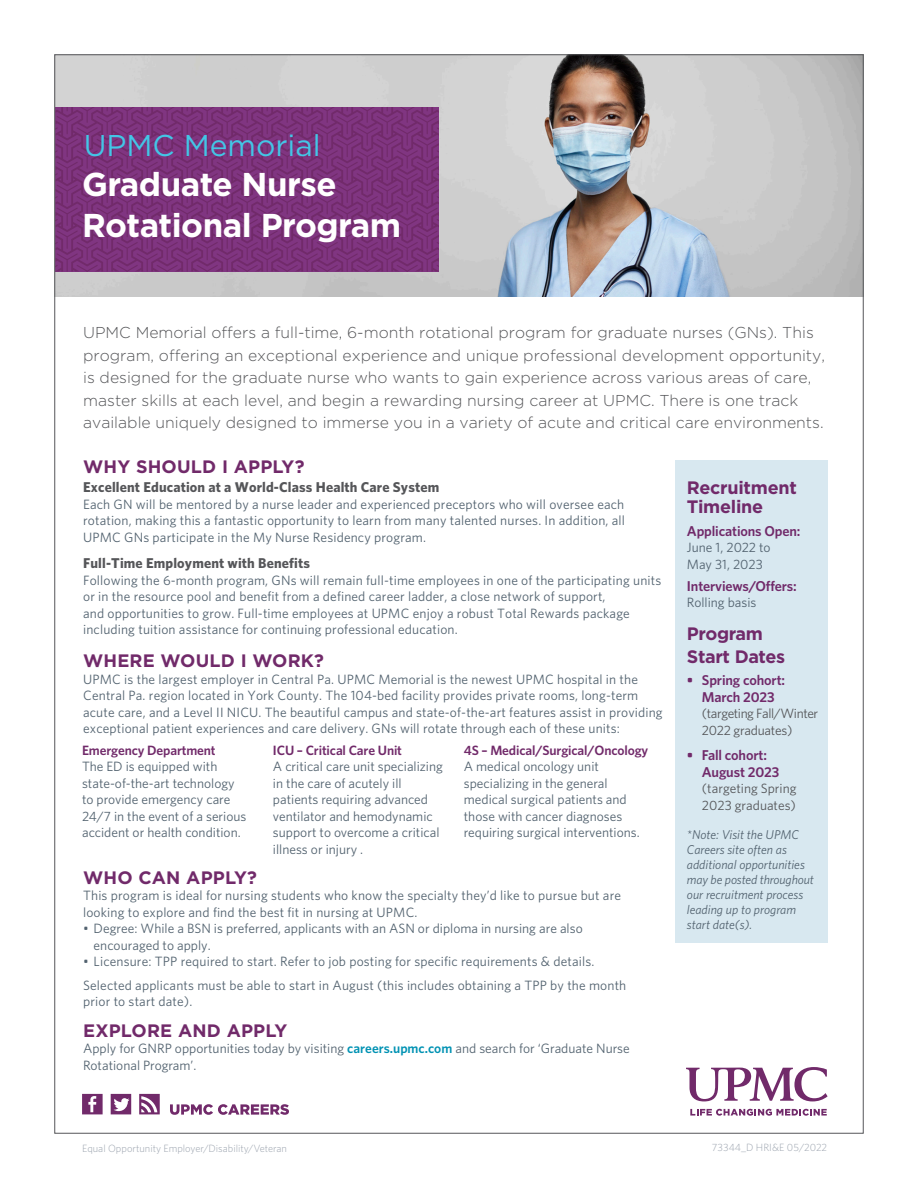
<style>
.page{position:relative;width:918px;height:1188px;background:#fff}
.page>*{position:absolute;margin:0;border:0;box-sizing:border-box;transform-origin:0 0}
.t1{font:700 33px/40.7px "Gotham";letter-spacing:-.015em;color:#fff}
.t2{font:30px "Gotham";color:#43c6e6}
.Subhead{font:700 18px "Gotham";letter-spacing:.01em;color:#712a6a}
.Subhead-2{font:700 18px/19.5px "Gotham";letter-spacing:-.015em;color:#712a6a}
.Body_Copy{font:700 18px "Gotham";letter-spacing:.01em;color:#712a6a}
.Body_Copy-2{font:300 15.75px/22.5px "Gotham";color:#555659}
.t3{font:600 14.25px/16.5px "Whitney";letter-spacing:-.01em;color:#712a6a;text-align:center}
.Subhead_2{font:700 14.25px "Whitney";letter-spacing:.01em;color:#555659}
.Body_Copy-3{font:700 14.25px "Whitney";letter-spacing:.01em;color:#555659}
.Body_Copy-4{font:13.5px/16.5px "Whitney";letter-spacing:.01em;color:#52626f}
.t4{font:13.5px/16.5px "Whitney";letter-spacing:-.02em;color:#555659}
.t5{font:13.5px/16.5px "Whitney";color:#555659}
.t6{font:italic 12.75px/15px "Whitney";color:#52626f}
.t7{font:300 10.5px "Whitney";color:#9aa2ad}
.s1{font-weight:600;color:#712a6a}
.s2{font-weight:600;color:#0092b3}
</style>
<div class="page">
<img style="left:56px;top:56px;width:806px;height:241px">
<svg style="left:56px;top:107px;width:383px;height:164px;background:#7a3179"></svg>
<svg style="left:690px;top:1109px;width:137px;height:7px"></svg>
<svg style="left:686px;top:1067px;width:142px;height:34px"></svg>
<svg style="left:82px;top:1094px;width:21px;height:20px"></svg>
<svg style="left:139px;top:1094px;width:21px;height:20px"></svg>
<svg style="left:170px;top:1104px;width:119px;height:11px"></svg>
<svg style="left:111px;top:1094px;width:20px;height:20px"></svg>
<div style="left:675px;top:460px;width:152px;height:482px;background:#d8e8f0"></div>
<p class="t2" style="left:84px;top:127px;width:238px">UPMC Memorial</p>
<p class="t1" style="left:82px;top:164px;width:321px">Graduate Nurse<br>Rotational Program</p>
<p class="Body_Copy-2" style="left:83px;top:321px;width:743px">UPMC Memorial offers a full-time, 6-month rotational program for graduate nurses (GNs). This program, offering an exceptional experience and unique professional development opportunity, is designed for the graduate nurse who wants to gain experience across various areas of care, master skills at each level, and begin a rewarding nursing career at UPMC. There is one track available uniquely designed to immerse you in a variety of acute and critical care environments.</p>
<p class="Subhead" style="left:83px;top:455px;width:223px">WHY SHOULD I APPLY?</p>
<p class="Subhead_2" style="left:83px;top:479px;width:358px">Excellent Education at a World-Class Health Care System</p>
<p class="Body_Copy-4" style="left:83px;top:496px;width:543px;text-align:justify">Each GN will be mentored by a nurse leader and experienced preceptors who will oversee each rotation, making this a fantastic opportunity to learn from many talented nurses. In addition, all UPMC GNs participate in the My Nurse Residency program.</p>
<p class="Body_Copy-3" style="left:83px;top:555px;width:228px">Full-Time Employment with Benefits</p>
<p class="Body_Copy-4" style="left:83px;top:571px;width:580px">Following the 6-month program, GNs will remain full-time employees in one of the participating units or in the resource pool and benefit from a defined career ladder, a close network of support,<br>and opportunities to grow. Full-time employees at UPMC enjoy a robust Total Rewards package including tuition assistance for continuing professional education.</p>
<p class="Subhead" style="left:83px;top:649px;width:242px">WHERE WOULD I WORK?</p>
<p class="Body_Copy-4" style="left:83px;top:670px;width:581px">UPMC is the largest employer in Central Pa. UPMC Memorial is the newest UPMC hospital in the Central Pa. region located in York County. The 104-bed facility provides private rooms, long-term acute care, and a Level II NICU. The beautiful campus and state-of-the-art features assist in providing exceptional patient experiences and care delivery. GNs will rotate through each of these units:</p>
<p class="Body_Copy-4" style="left:82px;top:741px;width:166px"><span class="s1">Emergency Department<br></span>The ED is equipped with state-of-the-art technology to provide emergency care<br>24/7 in the event of a serious accident or health condition.</p>
<p class="Body_Copy-4" style="left:273px;top:741px;width:172px"><span class="s1">ICU – Critical Care Unit<br></span>A critical care unit specializing in the care of acutely ill patients requiring advanced ventilator and hemodynamic support to overcome a critical illness or injury .</p>
<p class="Body_Copy-4" style="left:464px;top:741px;width:186px"><span class="s1">4S – Medical/Surgical/Oncology<br></span>A medical oncology unit specializing in the general medical surgical patients and those with cancer diagnoses requiring surgical interventions.</p>
<p class="Subhead" style="left:83px;top:866px;width:175px">WHO CAN APPLY?</p>
<p class="Body_Copy-4" style="left:83px;top:887px;width:539px">This program is ideal for nursing students who know the specialty they’d like to pursue but are looking to explore and find the best fit in nursing at UPMC.</p>
<p class="Body_Copy-4" style="left:94px;top:920px;width:491px;text-indent:-11px">• Degree: While a BSN is preferred, applicants with an ASN or diploma in nursing are also encouraged to apply.</p>
<p class="Body_Copy-4" style="left:83px;top:953px;width:513px">• Licensure: TPP required to start. Refer to job posting for specific requirements &amp; details.</p>
<p class="Body_Copy-4" style="left:83px;top:976px;width:545px">Selected applicants must be able to start in August (this includes obtaining a TPP by the month prior to start date).</p>
<p class="Body_Copy" style="left:83px;top:1019px;width:206px">EXPLORE AND APPLY</p>
<p class="Body_Copy-4" style="left:83px;top:1040px;width:548px">Apply for GNRP opportunities today by visiting <span class="s2">careers.upmc.com</span> and search for ‘Graduate Nurse<br>Rotational Program’.</p>
<p class="Subhead-2" style="left:687px;top:478px;width:111px">Recruitment<br>Timeline</p>
<p class="t3" style="left:687px;top:522px;width:115px">Applications Open:</p>
<p class="Body_Copy-4" style="left:687px;top:539px;width:85px">June 1, 2022 to<br>May 31, 2023</p>
<p class="t3" style="left:687px;top:577px;width:111px">Interviews/Offers:</p>
<p class="Body_Copy-4" style="left:687px;top:594px;width:71px">Rolling basis</p>
<p class="Subhead-2" style="left:687px;top:623px;width:100px;line-height:22.5px">Program<br>Start Dates</p>
<p class="t3" style="left:687px;top:672px;width:100px">• Spring cohort:<br>March 2023</p>
<p class="t4" style="left:702px;top:705px;width:118px">(targeting Fall/Winter<br>2022 graduates)</p>
<p class="t3" style="left:702px;top:747px;width:79px;text-align:left;text-indent:-15px">• Fall cohort:<br>August 2023</p>
<p class="t5" style="left:702px;top:780px;width:96px">(targeting Spring<br>2023 graduates)</p>
<p class="t6" style="left:687px;top:827px;width:128px">*Note: Visit the UPMC<br>Careers site often as additional opportunities may be posted throughout our recruitment process leading up to program start date(s).</p>
<p class="t7" style="left:82px;top:1142px;width:207px">Equal Opportunity Employer/Disability/Veteran</p>
<p class="t7" style="left:712px;top:1142px;width:117px">73344_D HRI&amp;E 05/2022</p>
</div>
